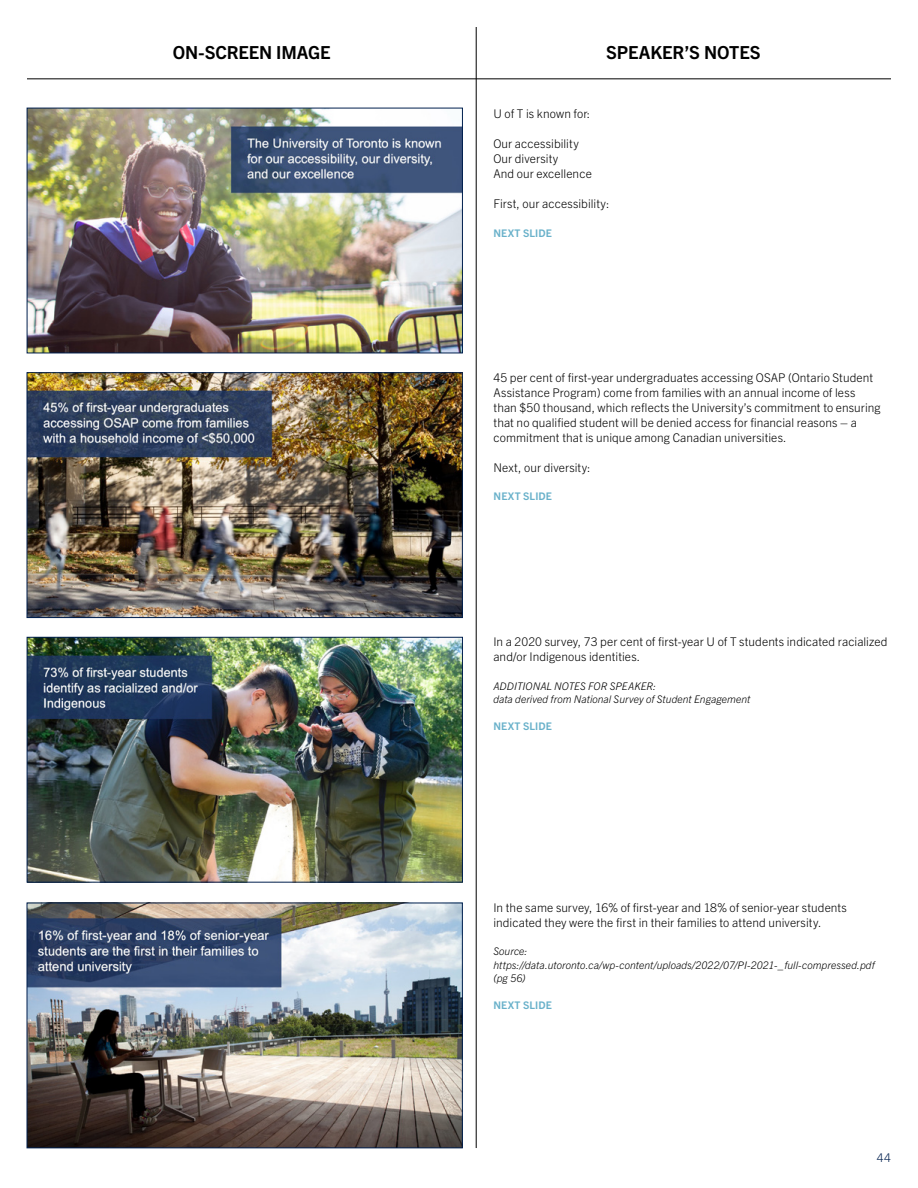
<style>
.page{position:relative;width:918px;height:1188px;background:#fff}
.page>*{position:absolute;margin:0;border:0;box-sizing:border-box;transform-origin:0 0}
.t1{font:700 18px "Trade Gothic Next LT Pro";letter-spacing:-.01em;color:#000}
.t2{font:300 12px/15px "Trade Gothic Next LT Pro";letter-spacing:.005em;color:#000}
.t3{font:300 12px "Trade Gothic Next LT Pro";color:#001f4e}
.t4{font:italic 300 10.5px/13.5px "Trade Gothic Next LT Pro";letter-spacing:.005em;color:#000}
.t5{font:700 10.5px "Trade Gothic Next LT Pro";letter-spacing:.015em;color:#69b1ca}
</style>
<div class="page">
<hr style="left:27px;top:79px;width:864px;height:1px;background:#000">
<hr style="left:476px;top:27px;width:1px;height:1121px;background:#000">
<img style="left:29px;top:375px;width:431px;height:241px">
<div style="left:27px;top:373px;width:435px;height:245px;border:1px solid #001f4e"></div>
<img style="left:29px;top:639px;width:432px;height:241px">
<div style="left:27px;top:637px;width:436px;height:245px;border:1px solid #001f4e"></div>
<img style="left:29px;top:905px;width:431px;height:241px">
<div style="left:27px;top:903px;width:435px;height:245px;border:1px solid #001f4e"></div>
<img style="left:29px;top:110px;width:432px;height:241px">
<div style="left:27px;top:108px;width:436px;height:245px;border:1px solid #001f4e"></div>
<h1 class="t1" style="left:173px;top:40px;width:159px">ON-SCREEN IMAGE</h1>
<h1 class="t1" style="left:606px;top:40px;width:156px">SPEAKER’S NOTES</h1>
<p class="t2" style="left:493px;top:105px;width:98px">U of T is known for:</p>
<p class="t2" style="left:493px;top:135px;width:100px">Our accessibility<br>Our diversity<br>And our excellence</p>
<p class="t2" style="left:493px;top:195px;width:117px">First, our accessibility:</p>
<p class="t5" style="left:493px;top:225px;width:60px">NEXT SLIDE</p>
<p class="t2" style="left:494px;top:369px;width:389px">45 per cent of first-year undergraduates accessing OSAP (Ontario Student Assistance Program) come from families with an annual income of less than $50 thousand, which reflects the University’s commitment to ensuring that no qualified student will be denied access for financial reasons – a commitment that is unique among Canadian universities.</p>
<p class="t2" style="left:494px;top:459px;width:98px">Next, our diversity:</p>
<p class="t5" style="left:494px;top:489px;width:60px">NEXT SLIDE</p>
<p class="t2" style="left:493px;top:634px;width:396px">In a 2020 survey, 73 per cent of first-year U of T students indicated racialized and/or Indigenous identities.</p>
<p class="t4" style="left:493px;top:679px;width:258px">ADDITIONAL NOTES FOR SPEAKER:<br>data derived from National Survey of Student Engagement</p>
<p class="t5" style="left:493px;top:719px;width:60px">NEXT SLIDE</p>
<p class="t2" style="left:493px;top:899px;width:355px">In the same survey, 16% of first-year and 18% of senior-year students indicated they were the first in their families to attend university.</p>
<p class="t4" style="left:493px;top:944px;width:383px">Source: https://data.utoronto.ca/wp-content/uploads/2022/07/PI-2021-_full-compressed.pdf (pg 56)</p>
<p class="t5" style="left:493px;top:998px;width:60px">NEXT SLIDE</p>
<p class="t3" style="left:877px;top:1149px;width:16px">44</p>
</div>
